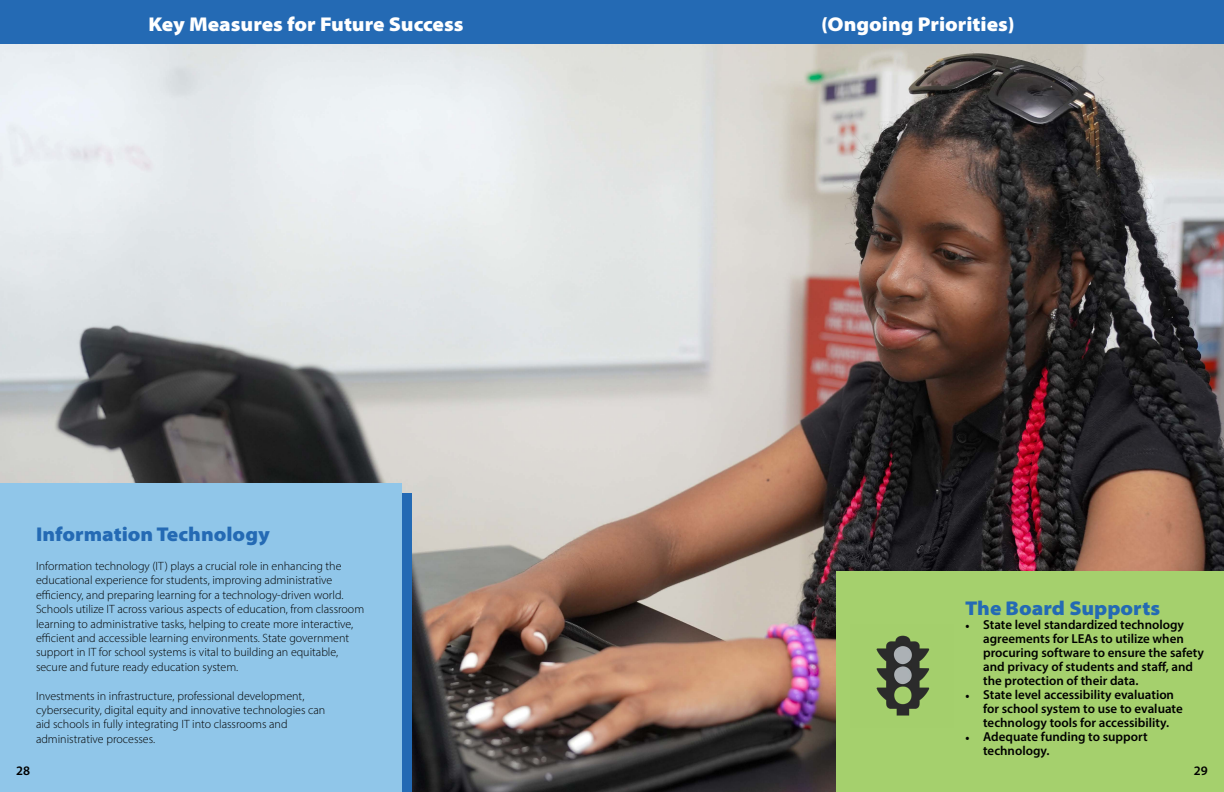
<style>
.page{position:relative;width:1224px;height:792px;background:#fff}
.page>*{position:absolute;margin:0;border:0;box-sizing:border-box;transform-origin:0 0}
.t1{font:900 semi-expanded 20px "Myriad Pro";color:#fff}
.t2{font:900 semi-expanded 20px "Myriad Pro";color:#246ab4}
.t3{font:600 13px/14px "Myriad Pro";color:#000}
.t4{font:300 12px/14.4px "Myriad Pro";color:#000}
.s1{font-family:"Minion Pro";font-weight:400;font-size:12px}
</style>
<div class="page">
<img style="left:0;top:43px;width:1224px;height:749px">
<div style="left:837px;top:572px;width:387px;height:220px;background:#a5d06d"></div>
<img style="left:876px;top:635px;width:54px;height:81px">
<div style="left:0;top:493px;width:412px;height:299px;background:#246ab4"></div>
<div style="left:0;top:483px;width:402px;height:309px;background:#90c6e9"></div>
<div style="left:0;top:0;width:1224px;height:43px;background:#246ab4"></div>
<h1 class="t1" style="left:148px;top:10px;width:317px">Key Measures for Future Success</h1>
<h1 class="t1" style="left:821px;top:10px;width:195px">(Ongoing Priorities)</h1>
<h1 class="t1" style="left:760px;top:10px;width:317px">Key Measures for Futur Success</h1>
<h1 class="t2" style="left:36px;top:521px;width:235px">Information Technology</h1>
<p class="t4" style="left:36px;top:559px;width:330px">Information technology (IT) plays a crucial role in enhancing the educational experience for students, improving administrative efficiency, and preparing learning for a technology-driven world.<br>Schools utilize IT across various aspects of education, from classroom learning to administrative tasks, helping to create more interactive, efficient and accessible learning environments. State government support in IT for school systems is vital to building an equitable, secure and future ready education system.</p>
<p class="t4" style="left:36px;top:688px;width:291px">Investments in infrastructure, professional development, cybersecurity, digital equity and innovative technologies can aid schools in fully integrating IT into classrooms and administrative processes.</p>
<h1 class="t2" style="left:965px;top:594px;width:196px">The Board Supports</h1>
<p class="t3" style="left:983px;top:617px;width:222px;text-indent:-18px"><span class="s1">•</span> State level standardized technology agreements for LEAs to utilize when procuring software to ensure the safety and privacy of students and staff, and the protection of their data.</p>
<p class="t3" style="left:983px;top:687px;width:201px;text-indent:-18px"><span class="s1">•</span> State level accessibility evaluation for school system to use to evaluate technology tools for accessibility.</p>
<p class="t3" style="left:983px;top:729px;width:166px;text-indent:-18px"><span class="s1">•</span> Adequate funding to support technology.</p>
<p class="t3" style="left:16px;top:764px;width:15px">28</p>
<p class="t3" style="left:1194px;top:764px;width:15px">29</p>
</div>
